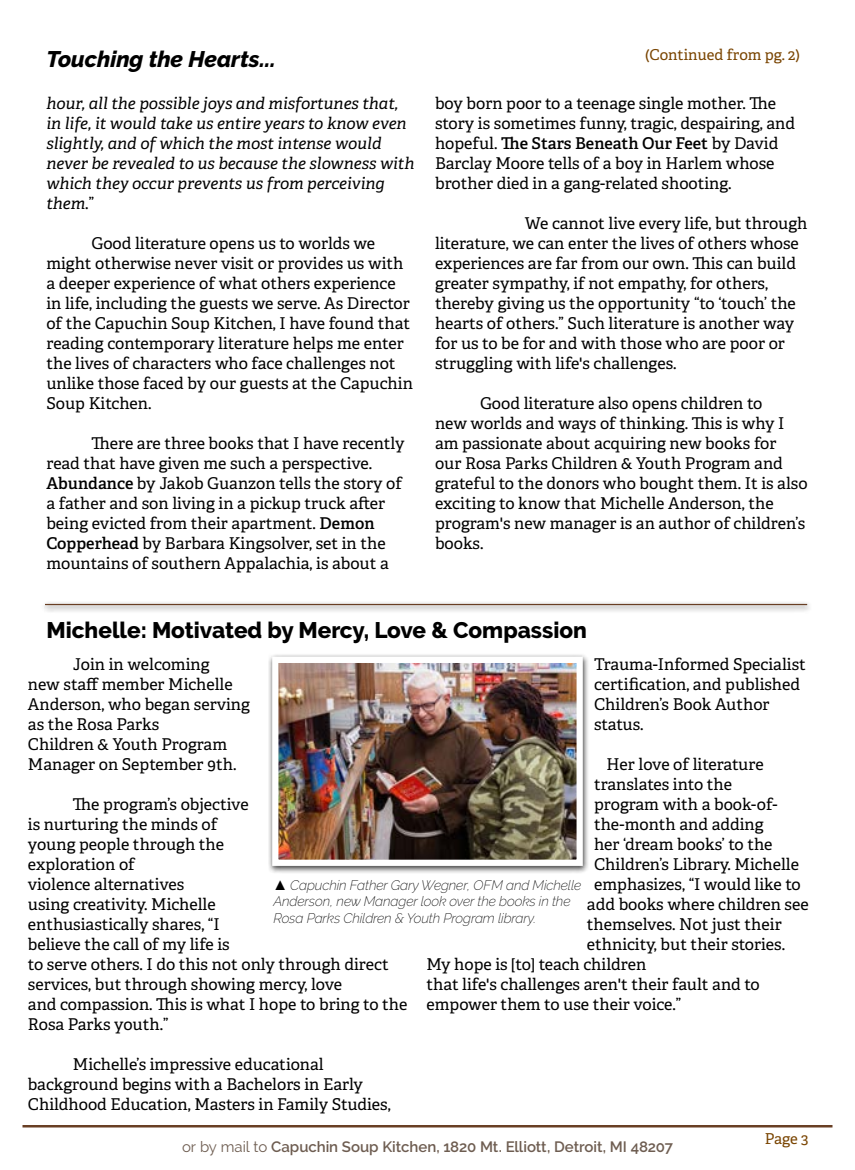
<style>
.page{position:relative;width:855px;height:1170px;background:#fff}
.page>*{position:absolute;margin:0;border:0;box-sizing:border-box;transform-origin:0 0}
.t1{font:800 22.5px "Raleway";color:#000}
.t2{font:italic 800 22.5px "Raleway";color:#000}
.t3{font:16.25px/20px "Adelle";color:#000}
.t4{font:italic 16.25px/20px "Adelle";color:#000}
.t5{font:600 15px "Raleway";letter-spacing:-.005em;color:#6e5d51}
.t6{font:15px "Adelle";letter-spacing:-.005em;color:#794400}
.t7{font:italic 200 13.75px/16.2px "Raleway";letter-spacing:-.01em;color:#000}
.s1{font-style:normal}
.s2{font-weight:600}
.s3{font-family:"Times New Roman";font-weight:400;font-style:normal}
.s4{font-weight:400}
</style>
<div class="page">
<hr style="left:22px;top:1125px;width:810px;height:3px;background:#693f24">
<div style="left:41px;top:601px;width:772px;height:13px;background:#000;opacity:.75"></div>
<hr style="left:45px;top:604px;width:762px;height:1px;background:#693f24">
<div style="left:268px;top:654px;width:321px;height:220px;background:#000;opacity:.75"></div>
<img style="left:279px;top:664px;width:297px;height:195px">
<div style="left:272px;top:657px;width:311px;height:209px;border:6px solid #fff"></div>
<h1 class="t2" style="left:46px;top:46px;width:231px">Touching the Hearts...</h1>
<p class="t4" style="left:46px;top:93px;width:370px">hour, all the possible joys and misfortunes that, in life, it would take us entire years to know even slightly, and of which the most intense would never be revealed to us because the slowness with which they occur prevents us from perceiving them<span class="s1">.”</span></p>
<p class="t3" style="left:46px;top:234px;width:368px;text-indent:45px">Good literature opens us to worlds we might otherwise never visit or provides us with a deeper experience of what others experience in life, including the guests we serve. As Director of the Capuchin Soup Kitchen, I have found that reading contemporary literature helps me enter the lives of characters who face challenges not unlike those faced by our guests at the Capuchin Soup Kitchen.</p>
<p class="t3" style="left:46px;top:434px;width:360px;text-indent:45px">There are three books that I have recently read that have given me such a perspective.<br><span class="s2">Abundance</span> by Jakob Guanzon tells the story of a father and son living in a pickup truck after being evicted from their apartment. <span class="s2">Demon Copperhead</span> by Barbara Kingsolver, set in the mountains of southern Appalachia, is about a</p>
<p class="t6" style="left:645px;top:45px;width:156px">(Continued from pg. 2)</p>
<p class="t3" style="left:435px;top:94px;width:362px">boy born poor to a teenage single mother. The story is sometimes funny, tragic, despairing, and hopeful. <span class="s2">The Stars Beneath Our Feet</span> by David Barclay Moore tells of a boy in Harlem whose brother died in a gang-related shooting.</p>
<p class="t3" style="left:435px;top:214px;width:374px;text-indent:90px">We cannot live every life, but through literature, we can enter the lives of others whose experiences are far from our own. This can build greater sympathy, if not empathy, for others, thereby giving us the opportunity “to ‘touch’ the hearts of others.” Such literature is another way for us to be for and with those who are poor or struggling with life's challenges.</p>
<p class="t3" style="left:435px;top:394px;width:374px;text-indent:45px">Good literature also opens children to<br>new worlds and ways of thinking. This is why I am passionate about acquiring new books for<br>our Rosa Parks Children &amp; Youth Program and grateful to the donors who bought them. It is also exciting to know that Michelle Anderson, the program's new manager is an author of children’s books.</p>
<h1 class="t1" style="left:46px;top:617px;width:542px">Michelle: Motivated by Mercy, Love &amp; Compassion</h1>
<p class="t3" style="left:594px;top:655px;width:213px">Trauma-Informed Specialist certification, and published<br>Children’s Book Author status.</p>
<p class="t3" style="left:606px;top:755px;width:159px">Her love of literature</p>
<p class="t3" style="left:594px;top:775px;width:140px">translates into the</p>
<p class="t3" style="left:594px;top:795px;width:185px">program with a book-of-</p>
<p class="t3" style="left:594px;top:815px;width:171px">the-month and adding</p>
<p class="t3" style="left:594px;top:835px;width:180px">her ‘dream books’ to the</p>
<p class="t3" style="left:594px;top:855px;width:206px">Children’s Library. Michelle</p>
<p class="t3" style="left:594px;top:875px;width:208px">emphasizes, “I would like to</p>
<p class="t3" style="left:587px;top:895px;width:223px">add books where children see</p>
<p class="t3" style="left:587px;top:915px;width:196px">themselves. Not just their</p>
<p class="t3" style="left:587px;top:935px;width:200px">ethnicity, but their stories.</p>
<p class="t3" style="left:426px;top:955px;width:221px">My hope is [to] teach children</p>
<p class="t3" style="left:426px;top:975px;width:335px">that life's challenges aren't their fault and to</p>
<p class="t3" style="left:426px;top:995px;width:256px">empower them to use their voice.”</p>
<p class="t3" style="left:28px;top:655px;width:224px;text-indent:45px">Join in welcoming<br>new staff member Michelle<br>Anderson, who began serving as the Rosa Parks<br>Children &amp; Youth Program<br>Manager on September 9th.</p>
<p class="t3" style="left:28px;top:795px;width:381px;text-indent:45px">The program’s objective<br>is nurturing the minds of<br>young people through the<br>exploration of<br>violence alternatives<br>using creativity. Michelle<br>enthusiastically shares, “I<br>believe the call of my life is<br>to serve others. I do this not only through direct services, but through showing mercy, love<br>and compassion. This is what I hope to bring to the<br>Rosa Parks youth.”</p>
<p class="t3" style="left:28px;top:1055px;width:364px;text-indent:45px">Michelle’s impressive educational background begins with a Bachelors in Early<br>Childhood Education, Masters in Family Studies,</p>
<p class="t7" style="left:273px;top:877px;width:309px"><span class="s3">▲</span> Capuchin Father Gary Wegner, OFM and Michelle<br>Anderson, new Manager look over the books in the<br>Rosa Parks Children &amp; Youth Program library.</p>
<p class="t5" style="left:182px;top:1139px;width:492px"><span class="s4">or by mail to</span> Capuchin Soup Kitchen, 1820 Mt. Elliott, Detroit, MI 48207</p>
<p class="t6" style="left:765px;top:1130px;width:45px">Page 3</p>
</div>
